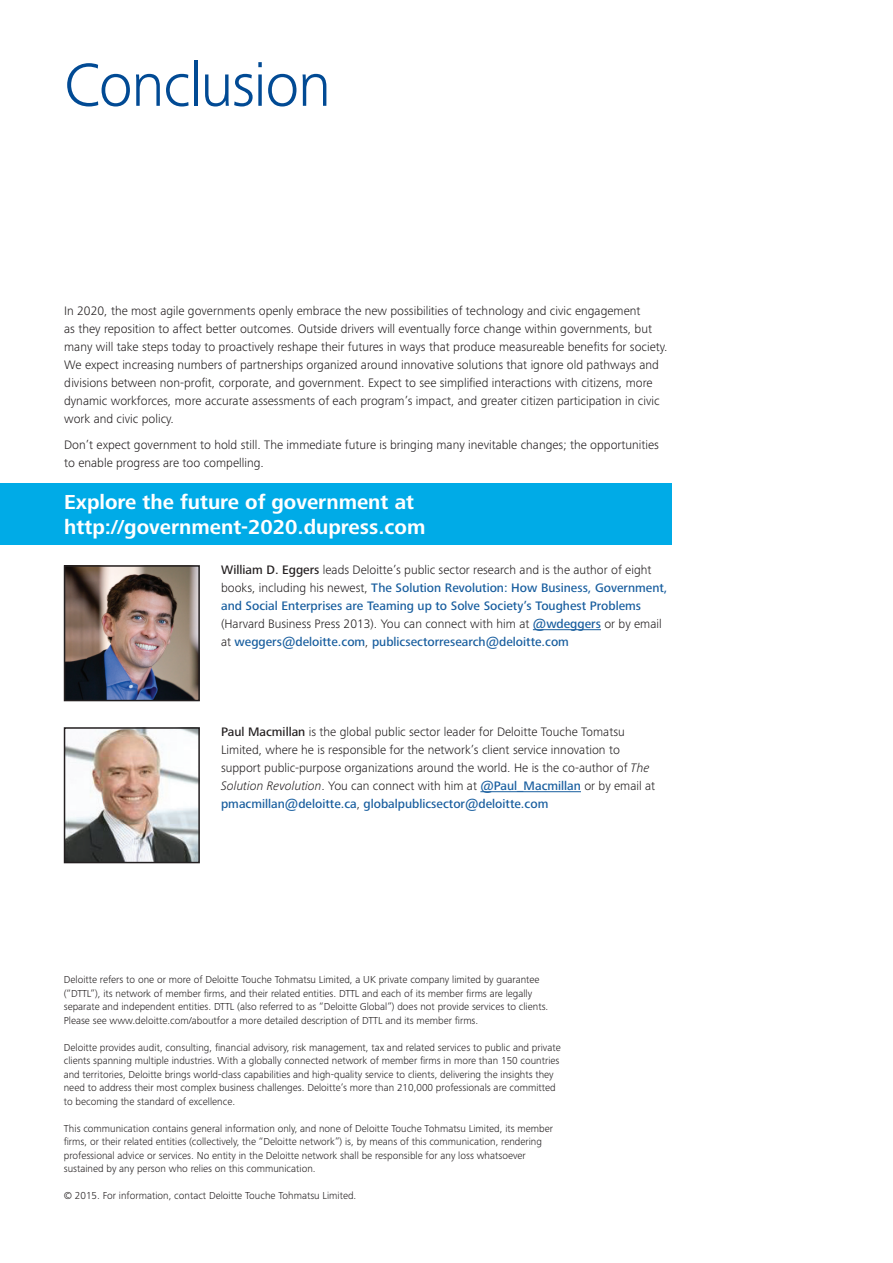
<style>
.page{position:relative;width:893px;height:1263px;background:#fff}
.page>*{position:absolute;margin:0;border:0;box-sizing:border-box;transform-origin:0 0}
.A_Page_heading__30-5{font:300 63px "Frutiger Next Pro";letter-spacing:-.025em;color:#014a94}
.t1{font:700 21px/25.2px "Frutiger Next Pro";color:#fff}
.Body_copy__8_5_12pt{font:300 12.75px/18px "Frutiger Next Pro";color:#231f20}
.Body_copy__8_5_12pt-2{font:500 12.75px/18px "Frutiger Next Pro";color:#175d9e}
.Caption__7_9pt{font:300 10.5px "Frutiger Next Pro";color:#231f20}
.s1{color:#231f20}
.s2{font-weight:300;color:#231f20}
.s3{font-weight:500}
.s4{font-style:italic}
.s5{font-weight:500;color:#175d9e}
</style>
<div class="page">
<img style="left:67px;top:568px;width:130px;height:130px">
<div style="left:64px;top:565px;width:136px;height:136px;border:2px solid #231f20"></div>
<img style="left:67px;top:730px;width:130px;height:130px">
<div style="left:64px;top:727px;width:136px;height:136px;border:2px solid #231f20"></div>
<hr style="left:533px;top:629px;width:68px;height:1px;background:#175d9e">
<hr style="left:480px;top:791px;width:101px;height:1px;background:#175d9e">
<div style="left:0;top:483px;width:671px;height:62px;background:#00abe7"></div>
<p class="A_Page_heading__30-5" style="left:64px;top:49px;width:269px">Conclusion</p>
<p class="Body_copy__8_5_12pt" style="left:64px;top:302px;width:605px">In 2020, the most agile governments openly embrace the new possibilities of technology and civic engagement<br>as they reposition to affect better outcomes. Outside drivers will eventually force change within governments, but many will take steps today to proactively reshape their futures in ways that produce measureable benefits for society.<br>We expect increasing numbers of partnerships organized around innovative solutions that ignore old pathways and divisions between non-profit, corporate, and government. Expect to see simplified interactions with citizens, more dynamic workforces, more accurate assessments of each program’s impact, and greater citizen participation in civic work and civic policy.</p>
<p class="Body_copy__8_5_12pt" style="left:64px;top:435px;width:596px">Don’t expect government to hold still. The immediate future is bringing many inevitable changes; the opportunities to enable progress are too compelling.</p>
<p class="t1" style="left:64px;top:489px;width:363px">Explore the future of government at http://government-2020.dupress.com</p>
<p class="Body_copy__8_5_12pt-2" style="left:221px;top:561px;width:448px"><span class="s1">William D. Eggers</span> <span class="s2">leads Deloitte’s public sector research and is the author of eight books, including his newest,</span> The Solution Revolution: How Business, Government, and Social Enterprises are Teaming up to Solve Society’s Toughest Problems <span class="s2">(Harvard Business Press 2013). You can connect with him at</span> @wdeggers <span class="s2">or by email at</span> weggers@deloitte.com<span class="s2">,</span> publicsectorresearch@deloitte.com</p>
<p class="Body_copy__8_5_12pt" style="left:221px;top:723px;width:436px"><span class="s3">Paul Macmillan</span> is the global public sector leader for Deloitte Touche Tomatsu Limited, where he is responsible for the network’s client service innovation to support public-purpose organizations around the world. He is the co-author of <span class="s4">The Solution Revolution</span>. You can connect with him at <span class="s5">@Paul_Macmillan</span> or by email at <span class="s5">pmacmillan@deloitte.ca</span>, <span class="s5">globalpublicsector@deloitte.com</span></p>
<p class="Caption__7_9pt" style="left:64px;top:974px;width:477px">Deloitte refers to one or more of Deloitte Touche Tohmatsu Limited, a UK private company limited by guarantee</p>
<p class="Caption__7_9pt" style="left:64px;top:987px;width:470px">(“DTTL”), its network of member firms, and their related entities. DTTL and each of its member firms are legally</p>
<p class="Caption__7_9pt" style="left:64px;top:1001px;width:486px">separate and independent entities. DTTL (also referred to as “Deloitte Global”) does not provide services to clients.</p>
<p class="Caption__7_9pt" style="left:64px;top:1014px;width:416px">Please see www.deloitte.com/aboutfor a more detailed description of DTTL and its member firms.</p>
<p class="Caption__7_9pt" style="left:64px;top:1041px;width:498px">Deloitte provides audit, consulting, financial advisory, risk management, tax and related services to public and private</p>
<p class="Caption__7_9pt" style="left:64px;top:1055px;width:497px">clients spanning multiple industries. With a globally connected network of member firms in more than 150 countries</p>
<p class="Caption__7_9pt" style="left:64px;top:1068px;width:491px">and territories, Deloitte brings world-class capabilities and high-quality service to clients, delivering the insights they</p>
<p class="Caption__7_9pt" style="left:64px;top:1082px;width:494px">need to address their most complex business challenges. Deloitte’s more than 210,000 professionals are committed</p>
<p class="Caption__7_9pt" style="left:64px;top:1095px;width:173px">to becoming the standard of excellence.</p>
<p class="Caption__7_9pt" style="left:64px;top:1122px;width:491px">This communication contains general information only, and none of Deloitte Touche Tohmatsu Limited, its member</p>
<p class="Caption__7_9pt" style="left:64px;top:1136px;width:480px">firms, or their related entities (collectively, the “Deloitte network”) is, by means of this communication, rendering</p>
<p class="Caption__7_9pt" style="left:64px;top:1149px;width:464px">professional advice or services. No entity in the Deloitte network shall be responsible for any loss whatsoever</p>
<p class="Caption__7_9pt" style="left:64px;top:1163px;width:253px">sustained by any person who relies on this communication.</p>
<p class="Caption__7_9pt" style="left:64px;top:1190px;width:294px">© 2015. For information, contact Deloitte Touche Tohmatsu Limited.</p>
</div>
